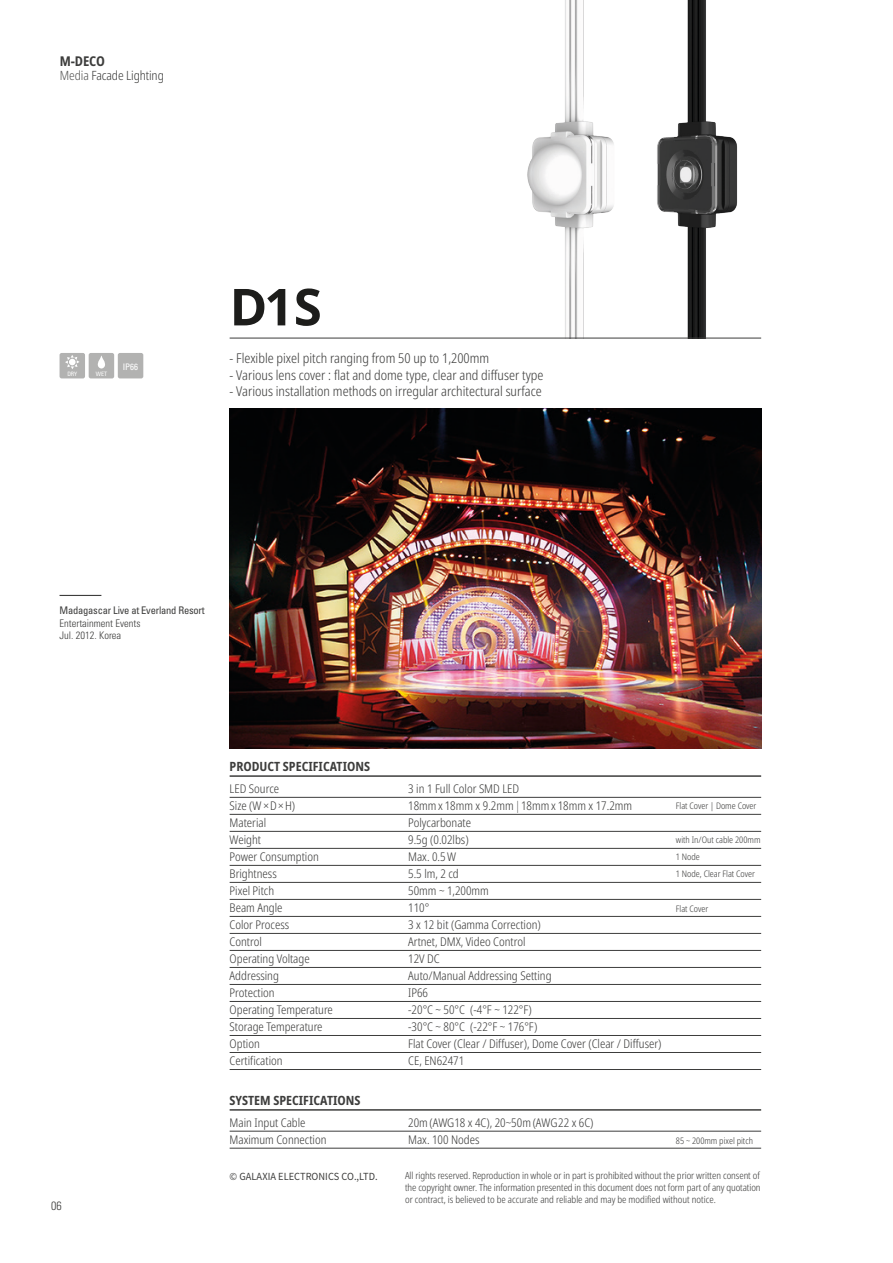
<style>
.page{position:relative;width:893px;height:1263px;background:#fff}
.page>*{position:absolute;margin:0;border:0;box-sizing:border-box;transform-origin:0 0}
.t1{font:700 51px "Noto Sans";color:#1d1d1b}
.t2{font:300 condensed 13.5px "Noto Sans";color:#3d3d3c}
.t3{font:700 condensed 13.5px "Noto Sans";color:#3d3d3c}
.t4{font:700 condensed 12.75px "Noto Sans";color:#3d3d3c}
.t5{font:300 condensed 12.75px "Noto Sans";letter-spacing:-.01em;color:#3d3d3c}
.t6{font:300 condensed 12px/17px "Noto Sans";color:#3d3d3c}
.t7{font:300 condensed 12px "Univers LT Std";color:#3d3d3c}
.t8{font:300 condensed 10.5px/12.6px "Univers LT Std";color:#3d3d3c}
.t9{font:condensed 10.5px "Univers LT Std";letter-spacing:-.02em;color:#3d3d3c}
.t10{font:300 condensed 9.75px/12px "Noto Sans";color:#3d3d3c;text-align:justify}
.t11{font:9.75px "Noto Sans CJ Kkr";letter-spacing:.005em;color:#3d3d3c;scale:.95 1}
.t12{font:300 condensed 9px/17px "Noto Sans";color:#3d3d3c}
.t13{font:condensed 9px "Univers LT Std";color:#fff}
.t14{font:condensed 6px "Univers LT Std";letter-spacing:-.01em;color:#fff}
.s1{color:#575756}
.s2{font-weight:200}
</style>
<div class="page">
<img style="left:482px;top:0;width:131px;height:338px">
<img style="left:613px;top:0;width:149px;height:338px">
<hr style="left:230px;top:338px;width:531px;height:1px;background:#3d3d3c">
<img style="left:230px;top:408px;width:531px;height:340px">
<hr style="left:230px;top:1131px;width:531px;height:1px;background:#3d3d3c">
<hr style="left:230px;top:775px;width:531px;height:2px;background:#3d3d3c">
<hr style="left:230px;top:797px;width:531px;height:1px;background:#3d3d3c">
<hr style="left:230px;top:814px;width:531px;height:1px;background:#3d3d3c">
<hr style="left:230px;top:831px;width:531px;height:1px;background:#3d3d3c">
<hr style="left:230px;top:865px;width:531px;height:1px;background:#3d3d3c">
<hr style="left:230px;top:848px;width:531px;height:1px;background:#3d3d3c">
<hr style="left:230px;top:899px;width:531px;height:1px;background:#3d3d3c">
<hr style="left:230px;top:882px;width:531px;height:1px;background:#3d3d3c">
<hr style="left:230px;top:916px;width:531px;height:1px;background:#3d3d3c">
<hr style="left:230px;top:933px;width:531px;height:1px;background:#3d3d3c">
<hr style="left:230px;top:950px;width:531px;height:1px;background:#3d3d3c">
<hr style="left:230px;top:967px;width:531px;height:1px;background:#3d3d3c">
<hr style="left:230px;top:984px;width:531px;height:1px;background:#3d3d3c">
<hr style="left:230px;top:1001px;width:531px;height:1px;background:#3d3d3c">
<hr style="left:230px;top:1018px;width:531px;height:1px;background:#3d3d3c">
<hr style="left:230px;top:1035px;width:531px;height:1px;background:#3d3d3c">
<hr style="left:230px;top:1052px;width:531px;height:1px;background:#3d3d3c">
<hr style="left:230px;top:1069px;width:531px;height:1px;background:#3d3d3c">
<hr style="left:230px;top:1109px;width:531px;height:2px;background:#3d3d3c">
<hr style="left:230px;top:1148px;width:531px;height:1px;background:#3d3d3c">
<hr style="left:60px;top:595px;width:41px;height:1px;background:#3d3d3c">
<div style="left:118px;top:353px;width:25px;height:25px;background:#b2b2b1;border-radius:2px"></div>
<div style="left:60px;top:353px;width:25px;height:25px;background:#b2b2b1;border-radius:2px"></div>
<svg style="left:65px;top:355px;width:14px;height:14px"></svg>
<div style="left:89px;top:353px;width:25px;height:25px;background:#b2b2b1;border-radius:2px"></div>
<svg style="left:97px;top:356px;width:8px;height:12px"></svg>
<p class="t3" style="left:60px;top:52px;width:47px">M-DECO</p>
<p class="t5" style="left:60px;top:66px;width:106px"><span class="s1">Media</span> Facade Lighting</p>
<p class="t14" style="left:67px;top:370px;width:11px">DRY</p>
<p class="t14" style="left:96px;top:370px;width:13px">WET</p>
<p class="t13" style="left:123px;top:361px;width:17px">IP66</p>
<h1 class="t1" style="left:230px;top:271px;width:94px">D1S</h1>
<p class="t2" style="left:230px;top:349px;width:261px">- Flexible pixel pitch ranging from 50 up to 1,200mm</p>
<p class="t2" style="left:230px;top:365px;width:315px">- Various lens cover : flat and dome type, clear and diffuser type</p>
<p class="t2" style="left:230px;top:382px;width:314px">- Various installation methods on irregular architectural surface</p>
<p class="t9" style="left:60px;top:604px;width:147px">Madagascar Live at Everland Resort</p>
<p class="t8" style="left:60px;top:617px;width:83px">Entertainment Events<br>Jul. 2012. Korea</p>
<p class="t7" style="left:51px;top:1199px;width:12px">06</p>
<p class="t4" style="left:230px;top:757px;width:142px">PRODUCT SPECIFICATIONS</p>
<p class="t6" style="left:230px;top:780px;width:105px">LED Source<br>Size (W×D×H)<br>Material<br>Weight<br>Power Consumption<br>Brightness<br>Pixel Pitch<br>Beam Angle<br>Color Process<br>Control<br>Operating Voltage<br>Addressing<br>Protection<br>Operating Temperature<br>Storage Temperature<br>Option<br>Certification</p>
<p class="t6" style="left:408px;top:780px;width:255px">3 in 1 Full Color SMD LED<br>18mm x 18mm x 9.2mm<span class="s2">|</span>18mm x 18mm x 17.2mm<br>Polycarbonate<br>9.5g (0.02lbs)<br>Max. 0.5W<br>5.5 lm, 2 cd<br>50mm ~ 1,200mm<br>110°<br>3 x 12 bit (Gamma Correction)<br>Artnet, DMX, Video Control<br>12V DC<br>Auto/Manual Addressing Setting<br>IP66<br>-20°C ~ 50°C (-4°F ~ 122°F)<br>-30°C ~ 80°C (-22°F ~ 176°F)<br>Flat Cover (Clear / Diffuser), Dome Cover (Clear / Diffuser)<br>CE, EN62471</p>
<p class="t4" style="left:230px;top:1091px;width:132px">SYSTEM SPECIFICATIONS</p>
<p class="t6" style="left:230px;top:1114px;width:98px">Main Input Cable<br>Maximum Connection</p>
<p class="t6" style="left:408px;top:1114px;width:187px">20m(AWG18 x 4C), 20~50m(AWG22 x 6C)<br>Max. 100 Nodes</p>
<p class="t12" style="left:676px;top:798px;width:82px">Flat Cover | Dome Cover</p>
<p class="t12" style="left:676px;top:832px;width:86px">with In/Out cable 200mm<br>1 Node<br>1 Node, Clear Flat Cover</p>
<p class="t12" style="left:676px;top:900px;width:34px">Flat Cover</p>
<p class="t12" style="left:676px;top:1132px;width:79px">85 ~ 200mm pixel pitch</p>
<p class="t11" style="left:230px;top:1170px;width:157px">© GALAXIA ELECTRONICS CO.,LTD.</p>
<p class="t10" style="left:405px;top:1169px;width:357px">All rights reserved. Reproduction in whole or in part is prohibited without the prior written consent of the copyright owner. The information presented in this document does not form part of any quotation or contract, is believed to be accurate and reliable and may be modified without notice.</p>
</div>
